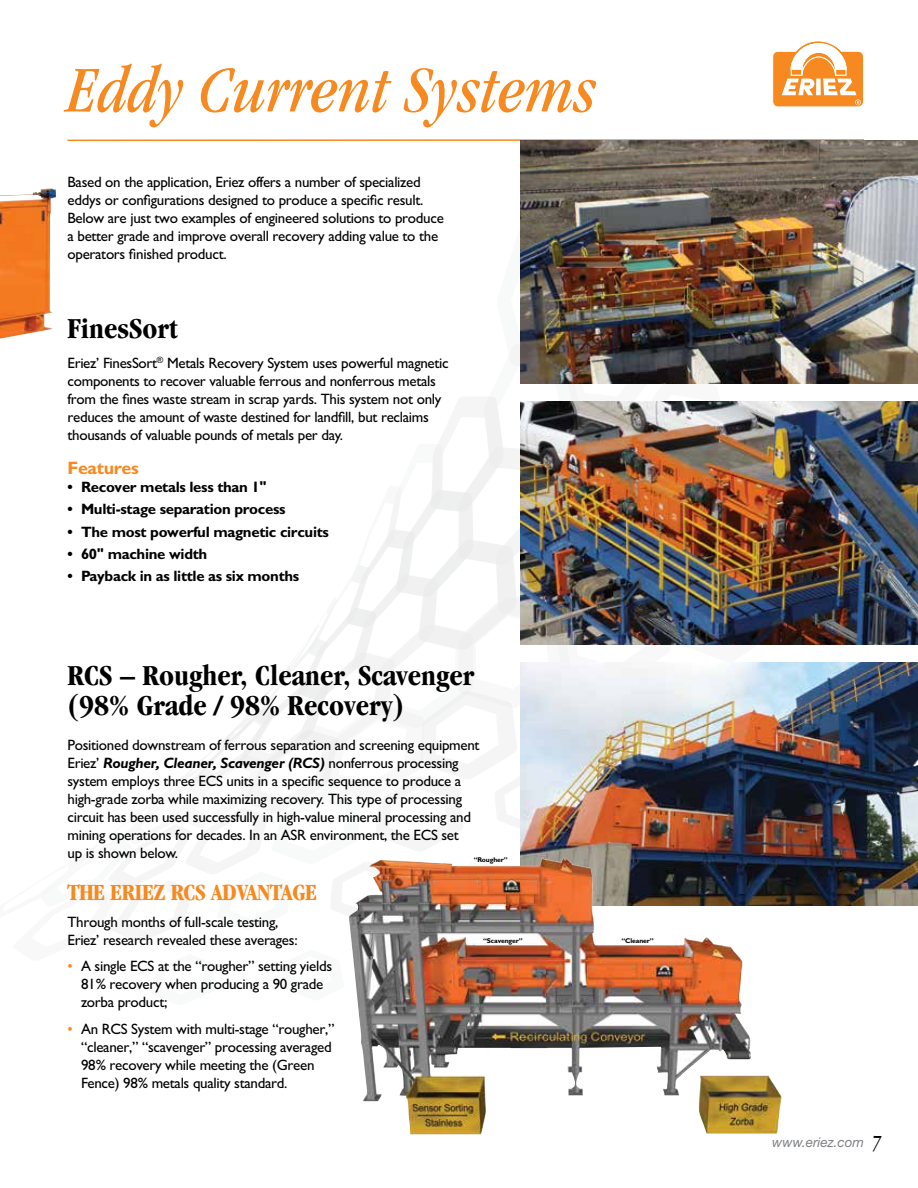
<style>
.page{position:relative;width:918px;height:1188px;background:#fff}
.page>*{position:absolute;margin:0;border:0;box-sizing:border-box;transform-origin:0 0}
.t1{font:italic condensed 67.5px "Garamond";color:#f6891f}
.t2{font:700 condensed 30px/30px "Garamond";color:#000}
.t3{font:700 condensed 24px "Garamond";letter-spacing:-.02em;color:#f6891f}
.t4{font:700 18px "Gentle Sans";letter-spacing:-.02em;color:#f6891f}
.t5{font:15px/18px "Gentle Sans";letter-spacing:-.02em;color:#000}
.t6{font:700 15px "Gentle Sans";letter-spacing:-.02em;color:#000}
.t7{font:italic 13.5px "Helvetica Neue";color:#808285}
.t8{font:700 6.9px "Gentle Sans";letter-spacing:-.02em;color:#000}
.s1{font-weight:700;font-style:italic}
.s2{color:#f6891f}
.s3{font-family:"Garamond Condensed Book Italic DTC";font-style:normal;font-size:21px;color:#000}
</style>
<div class="page">
<svg style="left:772px;top:41px;width:92px;height:66px"></svg>
<svg style="left:56px;top:160px;width:522px;height:702px"></svg>
<hr style="left:68px;top:139px;width:796px;height:2px;background:#f6891f">
<img style="left:0;top:188px;width:56px;height:151px">
<img style="left:521px;top:662px;width:397px;height:244px">
<img style="left:348px;top:857px;width:403px;height:277px">
<img style="left:521px;top:140px;width:397px;height:244px">
<img style="left:521px;top:401px;width:397px;height:244px">
<h1 class="t1" style="left:68px;top:53px;width:530px">Eddy Current Systems</h1>
<p class="t5" style="left:68px;top:173px;width:378px">Based on the application, Eriez offers a number of specialized eddys or configurations designed to produce a specific result.<br>Below are just two examples of engineered solutions to produce a better grade and improve overall recovery adding value to the operators finished product.</p>
<h2 class="t2" style="left:68px;top:313px;width:111px">FinesSort</h2>
<p class="t5" style="left:67px;top:353px;width:383px">Eriez’ FinesSort<sup>®</sup> Metals Recovery System uses powerful magnetic components to recover valuable ferrous and nonferrous metals from the fines waste stream in scrap yards. This system not only reduces the amount of waste destined for landfill, but reclaims thousands of valuable pounds of metals per day.</p>
<p class="t4" style="left:68px;top:458px;width:73px">Features</p>
<p class="t6" style="left:68px;top:478px;width:201px">• Recover metals less than 1"</p>
<p class="t6" style="left:68px;top:501px;width:220px">• Multi-stage separation process</p>
<p class="t6" style="left:68px;top:523px;width:263px">• The most powerful magnetic circuits</p>
<p class="t6" style="left:68px;top:545px;width:141px">• 60" machine width</p>
<p class="t6" style="left:68px;top:568px;width:233px">• Payback in as little as six months</p>
<h2 class="t2" style="left:68px;top:660px;width:409px">RCS – Rougher, Cleaner, Scavenger (98% Grade / 98% Recovery)</h2>
<p class="t5" style="left:68px;top:736px;width:414px">Positioned downstream of ferrous separation and screening equipment Eriez’ <span class="s1">Rougher, Cleaner, Scavenger (RCS)</span> nonferrous processing system employs three ECS units in a specific sequence to produce a high-grade zorba while maximizing recovery. This type of processing circuit has been used successfully in high-value mineral processing and mining operations for decades. In an ASR environment, the ECS set<br>up is shown below.</p>
<h3 class="t3" style="left:68px;top:879px;width:251px">THE ERIEZ RCS ADVANTAGE</h3>
<p class="t5" style="left:68px;top:913px;width:232px">Through months of full-scale testing,<br>Eriez’ research revealed these averages:</p>
<p class="t5" style="left:81px;top:957px;width:253px;text-indent:-14px"><span class="s2">•</span> A single ECS at the “rougher” setting yields<br>81% recovery when producing a 90 grade zorba product;</p>
<p class="t5" style="left:81px;top:1020px;width:255px;text-indent:-14px"><span class="s2">•</span> An RCS System with multi-stage “rougher,” “cleaner,” “scavenger” processing averaged 98% recovery while meeting the (Green Fence) 98% metals quality standard.</p>
<p class="t8" style="left:474px;top:856px;width:36px">“Rougher”</p>
<p class="t8" style="left:483px;top:936px;width:41px">“Scavenger”</p>
<p class="t8" style="left:622px;top:937px;width:34px">“Cleaner”</p>
<p class="t7" style="left:772px;top:1134px;width:110px">www.eriez.com <span class="s3">7</span></p>
</div>
